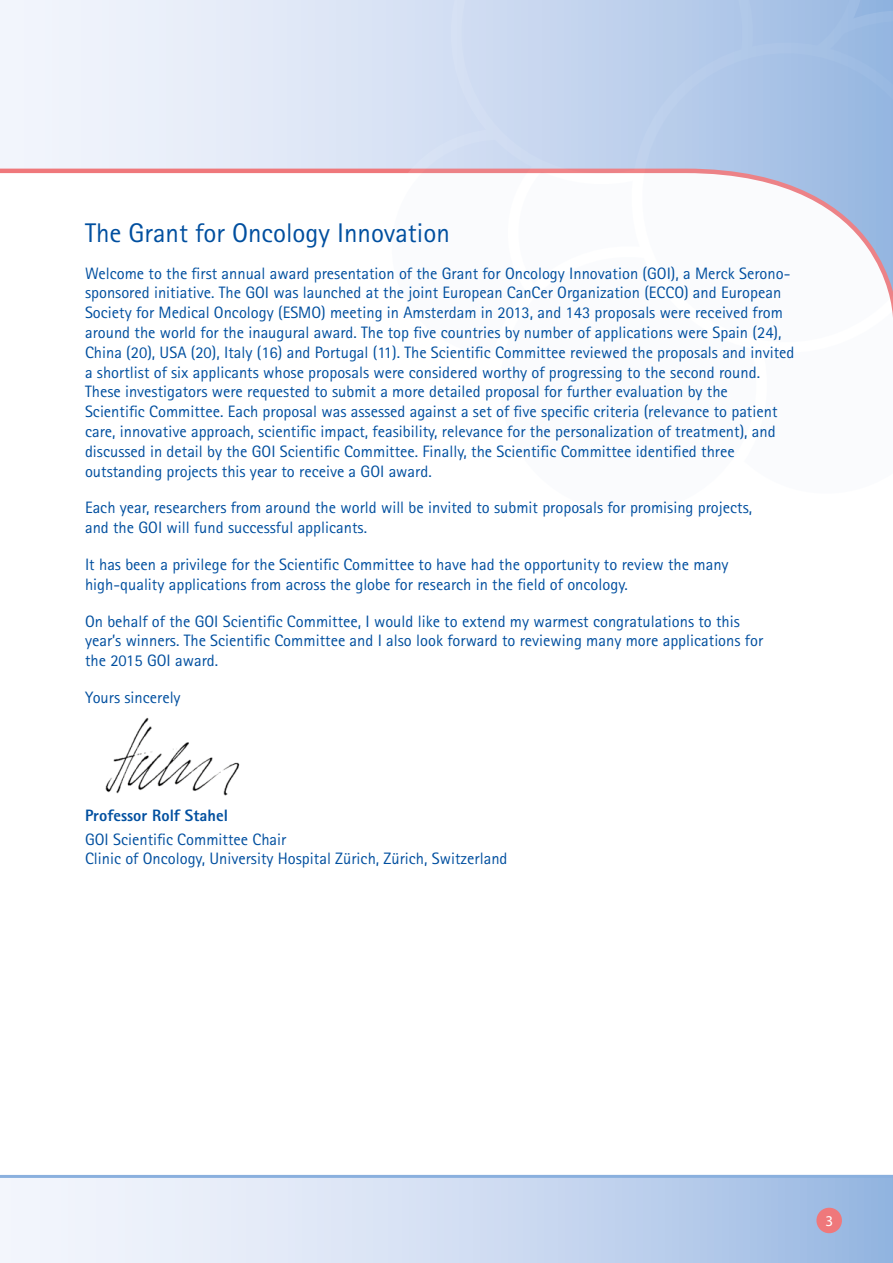
<style>
.page{position:relative;width:893px;height:1263px;background:#fff}
.page>*{position:absolute;margin:0;border:0;box-sizing:border-box;transform-origin:0 0}
.t1{font:27px "Rotis Sans Serif";color:#004f9f}
.t2{font:16.5px/19.8px "Rotis Sans Serif";color:#004f9f}
.t3{font:800 16.5px "Rotis Sans Serif";color:#004f9f}
.t4{font:15px "Myriad Pro";color:#fff}
</style>
<div class="page">
<svg style="left:0;top:0;width:427px;height:174px"></svg>
<svg style="left:762px;top:0;width:107px;height:18px"></svg>
<svg style="left:365px;top:108px;width:62px;height:66px"></svg>
<svg style="left:427px;top:0;width:335px;height:174px"></svg>
<svg style="left:607px;top:18px;width:286px;height:299px"></svg>
<svg style="left:0;top:1174px;width:893px;height:89px"></svg>
<svg style="left:815px;top:1206px;width:28px;height:28px"></svg>
<img style="left:105px;top:717px;width:135px;height:79px">
<h1 class="t1" style="left:85px;top:217px;width:366px">The Grant for Oncology Innovation</h1>
<p class="t2" style="left:85px;top:263px;width:711px">Welcome to the first annual award presentation of the Grant for Oncology Innovation (GOI), a Merck Serono&shy;sponsored initiative. The GOI was launched at the joint European CanCer Organization (ECCO) and European Society for Medical Oncology (ESMO) meeting in Amsterdam in 2013, and 143 proposals were received from around the world for the inaugural award. The top five countries by number of applications were Spain (24), China (20), USA (20), Italy (16) and Portugal (11). The Scientific Committee reviewed the proposals and invited a shortlist of six applicants whose proposals were considered worthy of progressing to the second round.<br>These investigators were requested to submit a more detailed proposal for further evaluation by the<br>Scientific Committee. Each proposal was assessed against a set of five specific criteria (relevance to patient care, innovative approach, scientific impact, feasibility, relevance for the personalization of treatment), and discussed in detail by the GOI Scientific Committee. Finally, the Scientific Committee identified three outstanding projects this year to receive a GOI award.</p>
<p class="t2" style="left:85px;top:498px;width:669px">Each year, researchers from around the world will be invited to submit proposals for promising projects, and the GOI will fund successful applicants.</p>
<p class="t2" style="left:85px;top:554px;width:645px">It has been a privilege for the Scientific Committee to have had the opportunity to review the many high-quality applications from across the globe for research in the field of oncology.</p>
<p class="t2" style="left:85px;top:611px;width:680px">On behalf of the GOI Scientific Committee, I would like to extend my warmest congratulations to this year’s winners. The Scientific Committee and I also look forward to reviewing many more applications for the 2015 GOI award.</p>
<p class="t2" style="left:85px;top:687px;width:97px">Yours sincerely</p>
<p class="t3" style="left:85px;top:804px;width:144px">Professor Rolf Stahel</p>
<p class="t2" style="left:85px;top:829px;width:424px">GOI Scientific Committee Chair<br>Clinic of Oncology, University Hospital Zürich, Zürich, Switzerland</p>
<p class="t4" style="left:825px;top:1212px;width:9px">3</p>
</div>
